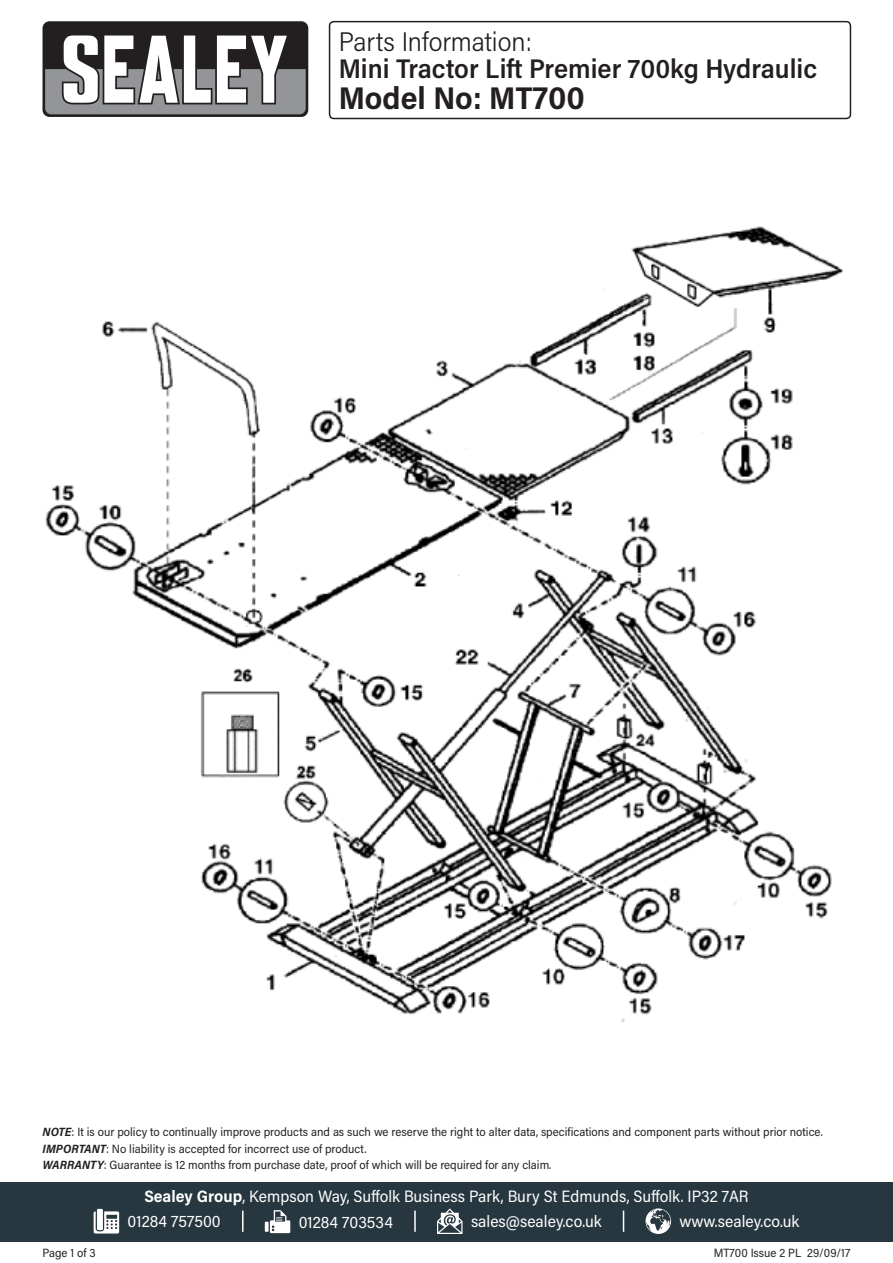
<style>
.page{position:relative;width:893px;height:1263px;background:#fff}
.page>*{position:absolute;margin:0;border:0;box-sizing:border-box;transform-origin:0 0}
.Model_Number{font:700 31.5px "Acumin Pro Semi Cond";color:#231f20}
.Product_Description{font:600 27px "Acumin Pro Semi Cond";color:#231f20}
.Parts_Information{font:300 27px "Acumin Pro Semi Cond";color:#231f20}
.Address{font:16.5px "Acumin Pro Semi Cond";color:#fff}
.Contact_Info{font:16.5px "Acumin Pro Semi Cond";color:#fff}
.Disclaimer{font:12px "Acumin Pro Semi Cond";color:#231f20}
.Document_Info{font:12px "Acumin Pro Semi Cond";color:#231f20}
.s1{font-weight:700;font-style:italic}
.s2{font-weight:700}
</style>
<div class="page">
<div style="left:43px;top:21px;width:265px;height:96px;background:#231f20;border-radius:7px"></div>
<svg style="left:45px;top:35px;width:261px;height:79px"></svg>
<div style="left:0;top:1182px;width:893px;height:60px;background:#27373f"></div>
<svg style="left:94px;top:1211px;width:25px;height:22px"></svg>
<div style="left:97px;top:1209px;width:6px;height:21px;background:#fff"></div>
<svg style="left:265px;top:1222px;width:4px;height:10px"></svg>
<svg style="left:270px;top:1210px;width:20px;height:23px"></svg>
<svg style="left:437px;top:1208px;width:25px;height:26px"></svg>
<svg style="left:645px;top:1208px;width:26px;height:26px"></svg>
<hr style="left:242px;top:1210px;width:2px;height:22px;background:#fff">
<svg style="left:623px;top:1210px;width:1px;height:22px"></svg>
<hr style="left:414px;top:1210px;width:2px;height:22px;background:#fff">
<img style="left:45px;top:226px;width:799px;height:797px">
<div style="left:329px;top:21px;width:522px;height:98px;border:2px solid #231f20;border-radius:4px"></div>
<p class="Parts_Information" style="left:339px;top:23px;width:195px">Parts Information:</p>
<p class="Product_Description" style="left:339px;top:49px;width:480px">Mini Tractor Lift Premier 700kg Hydraulic</p>
<p class="Model_Number" style="left:339px;top:76px;width:248px">Model No: MT700</p>
<p class="Disclaimer" style="left:43px;top:1124px;width:782px"><span class="s1">NOTE</span>: It is our policy to continually improve products and as such we reserve the right to alter data, specifications and component parts without prior notice.</p>
<p class="Disclaimer" style="left:43px;top:1140px;width:326px"><span class="s1">IMPORTANT</span>: No liability is accepted for incorrect use of product.</p>
<p class="Disclaimer" style="left:43px;top:1157px;width:510px"><span class="s1">WARRANTY</span>: Guarantee is 12 months from purchase date, proof of which will be required for any claim.</p>
<p class="Document_Info" style="left:43px;top:1244px;width:55px">Page 1 of 3</p>
<p class="Address" style="left:144px;top:1185px;width:606px"><span class="s2">Sealey Group</span>, Kempson Way, Suffolk Business Park, Bury St Edmunds, Suffolk. IP32 7AR</p>
<p class="Contact_Info" style="left:128px;top:1210px;width:95px">01284 757500</p>
<p class="Contact_Info" style="left:299px;top:1210px;width:96px">01284 703534</p>
<p class="Contact_Info" style="left:471px;top:1210px;width:132px">sales@sealey.co.uk</p>
<p class="Contact_Info" style="left:680px;top:1210px;width:121px">www.sealey.co.uk</p>
<p class="Document_Info" style="left:714px;top:1244px;width:138px">MT700 Issue 2 PL 29/09/17</p>
</div>
